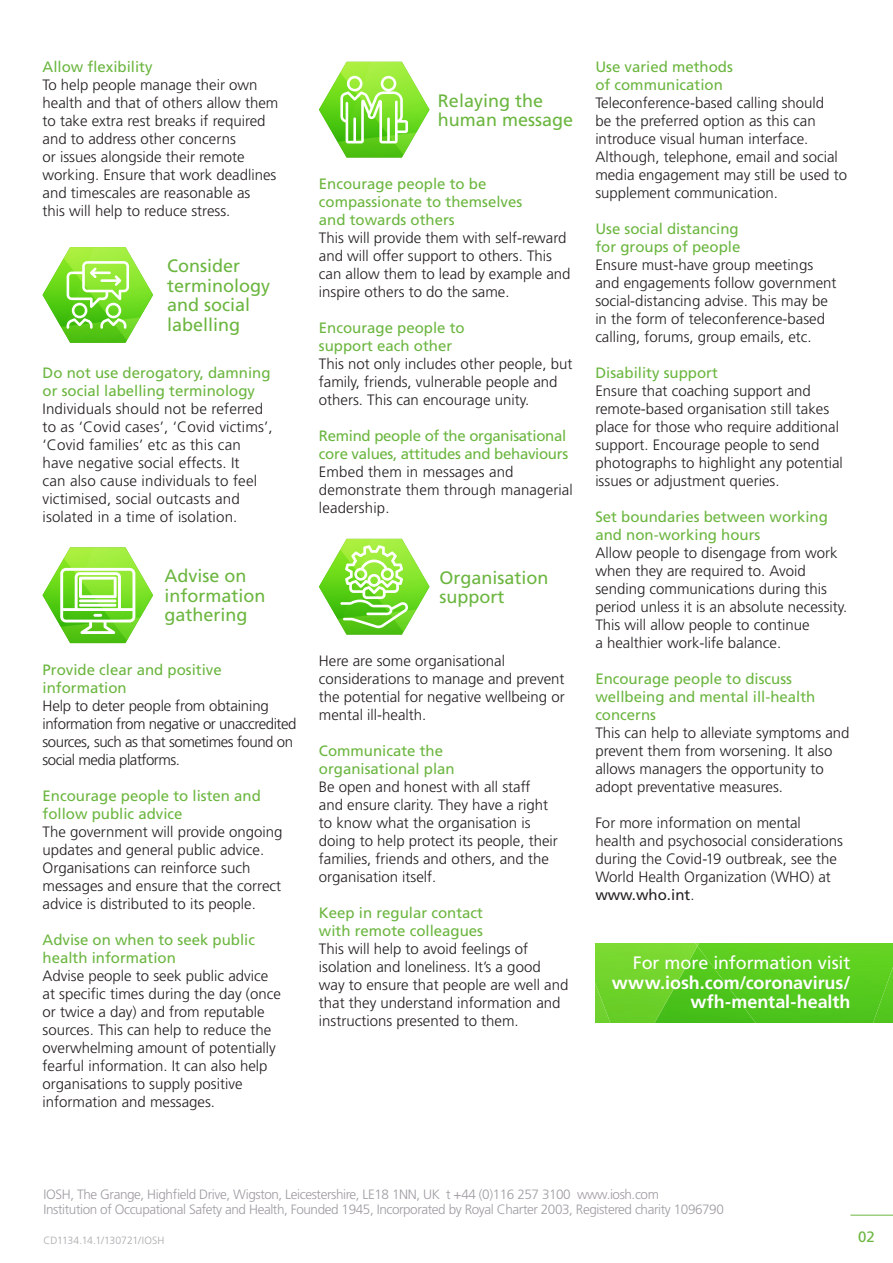
<style>
.page{position:relative;width:893px;height:1263px;background:#fff}
.page>*{position:absolute;margin:0;border:0;box-sizing:border-box;transform-origin:0 0}
._08a_Subhead_1st_12{font:18px/19.5px "Frutiger LT Std";color:#6cb640}
._07a_Intro_copy_12_1{font:700 18px/19.5px "Frutiger LT Std";letter-spacing:-.005em;color:#fff;text-align:right}
._09_Body_copy_10_12{font:18px/19.5px "Frutiger LT Std";color:#6cb640}
._07a_Intro_copy_12_1-2{font:18px "Frutiger LT Std";letter-spacing:-.005em;color:#fff}
._09_Body_copy_10_12-2{font:300 15px/18px "Frutiger LT Std";color:#231f20}
._08b_Subhead_2nd_10{font:15px/18px "Frutiger LT Std";color:#6cb640}
._09_Body_copy_10_12-3{font:300 15px/18px "Frutiger LT Std";letter-spacing:-.03em;color:#231f20}
._08b_Subhead_2nd_10-2{font:15px/18px "Frutiger LT Std";letter-spacing:-.02em;color:#6cb640}
._13_Folio_10_12_Fr55{font:15px "Frutiger LT Std";color:#6cb640}
._12_Small_print_8_5{font:300 13.5px "Frutiger LT Std";letter-spacing:-.03em;color:#9f9ca2}
._12_Small_print_8_5-2{font:300 10.5px "Frutiger LT Std";letter-spacing:-.01em;color:#a8a9ad}
.s1{font-weight:400}
</style>
<div class="page">
<svg style="left:43px;top:247px;width:110px;height:96px"></svg>
<svg style="left:43px;top:547px;width:110px;height:96px"></svg>
<svg style="left:319px;top:62px;width:110px;height:96px"></svg>
<svg style="left:319px;top:539px;width:110px;height:96px"></svg>
<img style="left:628px;top:943px;width:232px;height:79px">
<img style="left:860px;top:943px;width:33px;height:79px">
<img style="left:595px;top:946px;width:33px;height:76px">
<img style="left:595px;top:943px;width:212px;height:3px">
<hr style="left:850px;top:1215px;width:43px;height:1px;background:#6cb640">
<p class="_08b_Subhead_2nd_10" style="left:43px;top:58px;width:112px">Allow flexibility</p>
<p class="_09_Body_copy_10_12-2" style="left:43px;top:76px;width:237px">To help people manage their own health and that of others allow them to take extra rest breaks if required and to address other concerns<br>or issues alongside their remote working. Ensure that work deadlines and timescales are reasonable as<br>this will help to reduce stress.</p>
<p class="_08a_Subhead_1st_12" style="left:167px;top:256px;width:105px">Consider terminology and social labelling</p>
<p class="_08b_Subhead_2nd_10" style="left:43px;top:364px;width:230px">Do not use derogatory, damning or social labelling terminology</p>
<p class="_09_Body_copy_10_12-2" style="left:43px;top:400px;width:232px">Individuals should not be referred to as ‘Covid cases’, ‘Covid victims’, ‘Covid families’ etc as this can have negative social effects. It<br>can also cause individuals to feel victimised, social outcasts and isolated in a time of isolation.</p>
<p class="_08a_Subhead_1st_12" style="left:164px;top:566px;width:103px">Advise on information gathering</p>
<p class="_08b_Subhead_2nd_10" style="left:43px;top:661px;width:181px">Provide clear and positive information</p>
<p class="_09_Body_copy_10_12-3" style="left:43px;top:697px;width:255px">Help to deter people from obtaining information from negative or unaccredited sources, such as that sometimes found on social media platforms.</p>
<p class="_08b_Subhead_2nd_10" style="left:43px;top:787px;width:220px">Encourage people to listen and follow public advice</p>
<p class="_09_Body_copy_10_12-2" style="left:43px;top:823px;width:242px">The government will provide ongoing updates and general public advice.<br>Organisations can reinforce such messages and ensure that the correct advice is distributed to its people.</p>
<p class="_08b_Subhead_2nd_10" style="left:43px;top:931px;width:214px">Advise on when to seek public health information</p>
<p class="_09_Body_copy_10_12-2" style="left:43px;top:967px;width:240px">Advise people to seek public advice at specific times during the day (once or twice a day) and from reputable sources. This can help to reduce the overwhelming amount of potentially fearful information. It can also help organisations to supply positive information and messages.</p>
<p class="_09_Body_copy_10_12" style="left:438px;top:91px;width:137px">Relaying the human message</p>
<p class="_08b_Subhead_2nd_10" style="left:319px;top:175px;width:205px">Encourage people to be compassionate to themselves and towards others</p>
<p class="_09_Body_copy_10_12-2" style="left:319px;top:229px;width:253px">This will provide them with self-reward and will offer support to others. This can allow them to lead by example and inspire others to do the same.</p>
<p class="_08b_Subhead_2nd_10" style="left:319px;top:319px;width:147px">Encourage people to support each other</p>
<p class="_09_Body_copy_10_12-2" style="left:319px;top:355px;width:255px">This not only includes other people, but family, friends, vulnerable people and others. This can encourage unity.</p>
<p class="_08b_Subhead_2nd_10-2" style="left:319px;top:427px;width:251px">Remind people of the organisational core values, attitudes and behaviours</p>
<p class="_09_Body_copy_10_12-2" style="left:319px;top:463px;width:256px">Embed them in messages and demonstrate them through managerial leadership.</p>
<p class="_08a_Subhead_1st_12" style="left:439px;top:568px;width:111px">Organisation support</p>
<p class="_09_Body_copy_10_12-2" style="left:319px;top:652px;width:247px">Here are some organisational considerations to manage and prevent the potential for negative wellbeing or mental ill-health.</p>
<p class="_08b_Subhead_2nd_10" style="left:319px;top:742px;width:137px">Communicate the organisational plan</p>
<p class="_09_Body_copy_10_12-2" style="left:319px;top:778px;width:240px">Be open and honest with all staff and ensure clarity. They have a right to know what the organisation is doing to help protect its people, their families, friends and others, and the organisation itself.</p>
<p class="_08b_Subhead_2nd_10" style="left:319px;top:904px;width:166px">Keep in regular contact with remote colleagues</p>
<p class="_09_Body_copy_10_12-2" style="left:319px;top:940px;width:251px">This will help to avoid feelings of isolation and loneliness. It’s a good way to ensure that people are well and that they understand information and instructions presented to them.</p>
<p class="_08b_Subhead_2nd_10" style="left:595px;top:58px;width:139px">Use varied methods of communication</p>
<p class="_09_Body_copy_10_12-2" style="left:595px;top:94px;width:253px">Teleconference-based calling should<br>be the preferred option as this can introduce visual human interface.<br>Although, telephone, email and social media engagement may still be used to supplement communication.</p>
<p class="_08b_Subhead_2nd_10" style="left:595px;top:220px;width:147px">Use social distancing for groups of people</p>
<p class="_09_Body_copy_10_12-2" style="left:595px;top:256px;width:243px">Ensure must-have group meetings and engagements follow government social-distancing advise. This may be in the form of teleconference-based calling, forums, group emails, etc.</p>
<p class="_08b_Subhead_2nd_10" style="left:595px;top:364px;width:124px">Disability support</p>
<p class="_09_Body_copy_10_12-2" style="left:595px;top:382px;width:249px">Ensure that coaching support and remote-based organisation still takes place for those who require additional support. Encourage people to send photographs to highlight any potential issues or adjustment queries.</p>
<p class="_08b_Subhead_2nd_10" style="left:595px;top:508px;width:234px">Set boundaries between working and non-working hours</p>
<p class="_09_Body_copy_10_12-2" style="left:595px;top:544px;width:253px">Allow people to disengage from work when they are required to. Avoid sending communications during this period unless it is an absolute necessity.<br>This will allow people to continue<br>a healthier work-life balance.</p>
<p class="_08b_Subhead_2nd_10" style="left:595px;top:670px;width:222px">Encourage people to discuss wellbeing and mental ill-health concerns</p>
<p class="_09_Body_copy_10_12-2" style="left:595px;top:724px;width:256px">This can help to alleviate symptoms and prevent them from worsening. It also allows managers the opportunity to adopt preventative measures.</p>
<p class="_09_Body_copy_10_12-2" style="left:595px;top:814px;width:249px">For more information on mental health and psychosocial considerations during the Covid-19 outbreak, see the<br>World Health Organization (WHO) at <span class="s1">www.who.int</span>.</p>
<p class="_07a_Intro_copy_12_1-2" style="left:633px;top:952px;width:219px">For more information visit</p>
<p class="_07a_Intro_copy_12_1" style="left:612px;top:972px;width:240px">www.iosh.com/coronavirus/ wfh-mental-health</p>
<p class="_12_Small_print_8_5" style="left:44px;top:1186px;width:617px">IOSH, The Grange, Highfield Drive, Wigston, Leicestershire, LE18 1NN, UK t +44 (0)116 257 3100 www.iosh.com</p>
<p class="_12_Small_print_8_5" style="left:44px;top:1201px;width:682px">Institution of Occupational Safety and Health, Founded 1945, Incorporated by Royal Charter 2003, Registered charity 1096790</p>
<p class="_12_Small_print_8_5-2" style="left:44px;top:1234px;width:122px">CD1134.14.1/130721/IOSH</p>
<p class="_13_Folio_10_12_Fr55" style="left:858px;top:1228px;width:18px">02</p>
</div>
